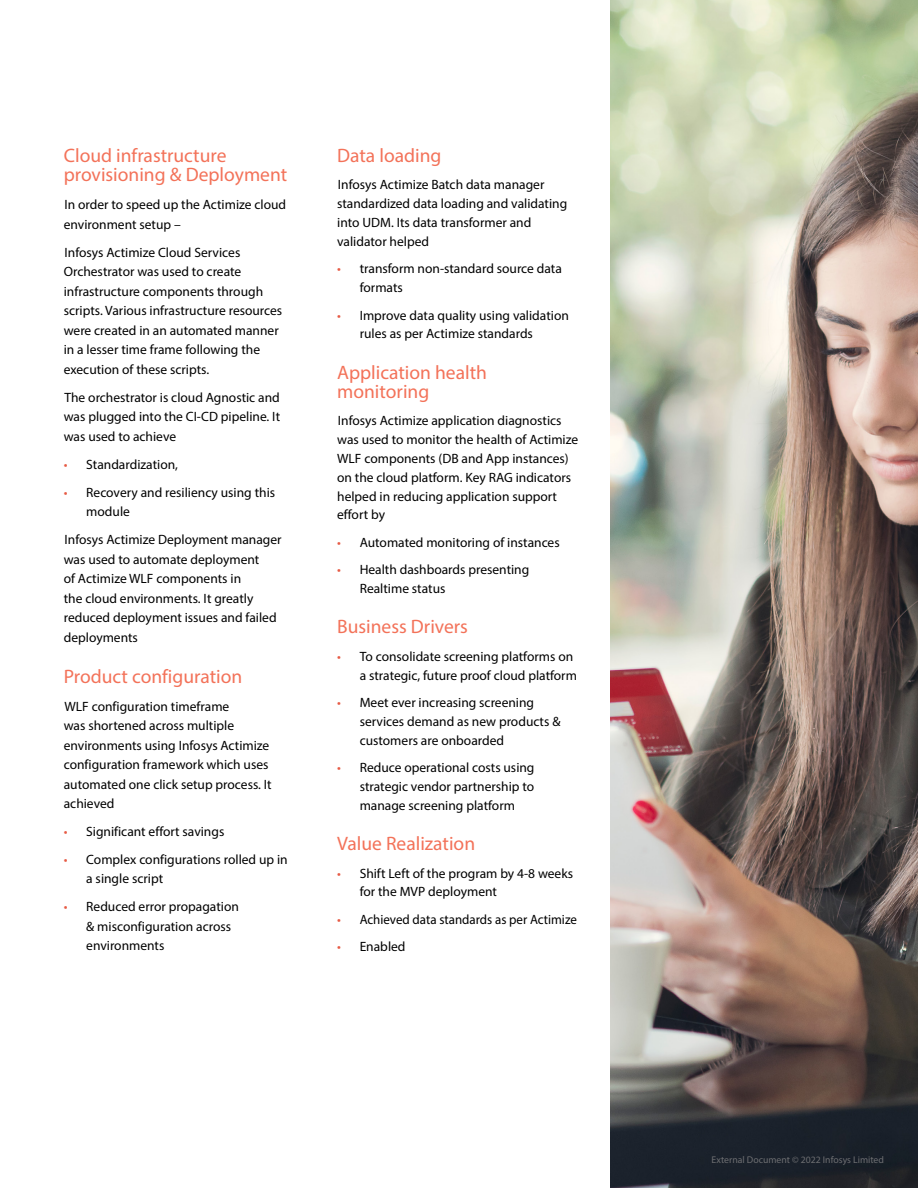
<style>
.page{position:relative;width:918px;height:1188px;background:#fff}
.page>*{position:absolute;margin:0;border:0;box-sizing:border-box;transform-origin:0 0}
.t1{font:19.5px/19.5px "Myriad Pro";color:#f37259}
.t2{font:13.5px/19.5px "Myriad Pro";color:#000}
.t3{font:13.5px "Myriad Pro";color:#000;scale:.96 1}
.t4{font:9.75px "Myriad Pro";color:#6d6e71}
.s1{color:#e75b45}
</style>
<div class="page">
<img style="left:611px;top:0;width:307px;height:1188px">
<h1 class="t1" style="left:64px;top:145px;width:225px">Cloud infrastructure provisioning &amp; Deployment</h1>
<p class="t2" style="left:64px;top:195px;width:224px">In order to speed up the Actimize cloud environment setup –</p>
<p class="t2" style="left:64px;top:242px;width:220px">Infosys Actimize Cloud Services Orchestrator was used to create infrastructure components through scripts. Various infrastructure resources were created in an automated manner in a lesser time frame following the execution of these scripts.</p>
<p class="t2" style="left:64px;top:387px;width:218px;text-align:justify">The orchestrator is cloud Agnostic and was plugged into the CI-CD pipeline. It was used to achieve</p>
<p class="t2" style="left:64px;top:454px;width:116px"><span class="s1">•</span> Standardization,</p>
<p class="t2" style="left:86px;top:482px;width:190px;text-indent:-23px"><span class="s1">•</span> Recovery and resiliency using this module</p>
<p class="t2" style="left:64px;top:530px;width:219px">Infosys Actimize Deployment manager was used to automate deployment<br>of Actimize WLF components in<br>the cloud environments. It greatly reduced deployment issues and failed deployments</p>
<h1 class="t1" style="left:64px;top:666px;width:180px">Product configuration</h1>
<p class="t2" style="left:64px;top:696px;width:210px">WLF configuration timeframe<br>was shortened across multiple environments using Infosys Actimize configuration framework which uses automated one click setup process. It achieved</p>
<p class="t2" style="left:64px;top:822px;width:162px"><span class="s1">•</span> Significant effort savings</p>
<p class="t2" style="left:86px;top:850px;width:203px;text-indent:-23px"><span class="s1">•</span> Complex configurations rolled up in a single script</p>
<p class="t2" style="left:86px;top:897px;width:154px;text-indent:-23px"><span class="s1">•</span> Reduced error propagation &amp; misconfiguration across environments</p>
<h1 class="t1" style="left:337px;top:145px;width:106px">Data loading</h1>
<p class="t2" style="left:337px;top:175px;width:232px;line-height:18.9px">Infosys Actimize Batch data manager standardized data loading and validating into UDM. Its data transformer and validator helped</p>
<p class="t2" style="left:360px;top:259px;width:204px;line-height:18.9px;text-indent:-23px"><span class="s1">•</span> transform non-standard source data formats</p>
<p class="t2" style="left:360px;top:305px;width:211px;line-height:18.9px;text-indent:-23px"><span class="s1">•</span> Improve data quality using validation rules as per Actimize standards</p>
<h1 class="t1" style="left:337px;top:362px;width:151px;line-height:18.9px">Application health monitoring</h1>
<p class="t2" style="left:337px;top:411px;width:243px;line-height:18.9px">Infosys Actimize application diagnostics was used to monitor the health of Actimize WLF components (DB and App instances) on the cloud platform. Key RAG indicators helped in reducing application support effort by</p>
<p class="t2" style="left:337px;top:532px;width:224px"><span class="s1">•</span> Automated monitoring of instances</p>
<p class="t2" style="left:360px;top:560px;width:171px;line-height:18.9px;text-indent:-23px"><span class="s1">•</span> Health dashboards presenting<br>Realtime status</p>
<h1 class="t1" style="left:337px;top:617px;width:132px">Business Drivers</h1>
<p class="t2" style="left:337px;top:647px;width:241px;line-height:18.9px;text-align:right"><span class="s1">•</span> To consolidate screening platforms on a strategic, future proof cloud platform</p>
<p class="t2" style="left:360px;top:693px;width:202px;line-height:18.9px;text-indent:-23px"><span class="s1">•</span> Meet ever increasing screening services demand as new products &amp; customers are onboarded</p>
<p class="t2" style="left:360px;top:758px;width:176px;line-height:18.9px;text-align:justify;text-indent:-23px"><span class="s1">•</span> Reduce operational costs using strategic vendor partnership to manage screening platform</p>
<h1 class="t1" style="left:337px;top:834px;width:139px">Value Realization</h1>
<p class="t2" style="left:360px;top:863px;width:215px;line-height:18.9px;text-indent:-23px"><span class="s1">•</span> Shift Left of the program by 4-8 weeks for the MVP deployment</p>
<p class="t3" style="left:337px;top:911px;width:251px"><span class="s1">•</span> Achieved data standards as per Actimize</p>
<p class="t2" style="left:337px;top:937px;width:70px"><span class="s1">•</span> Enabled</p>
<p class="t4" style="left:712px;top:1154px;width:174px">External Document © 2022 Infosys Limited</p>
</div>
